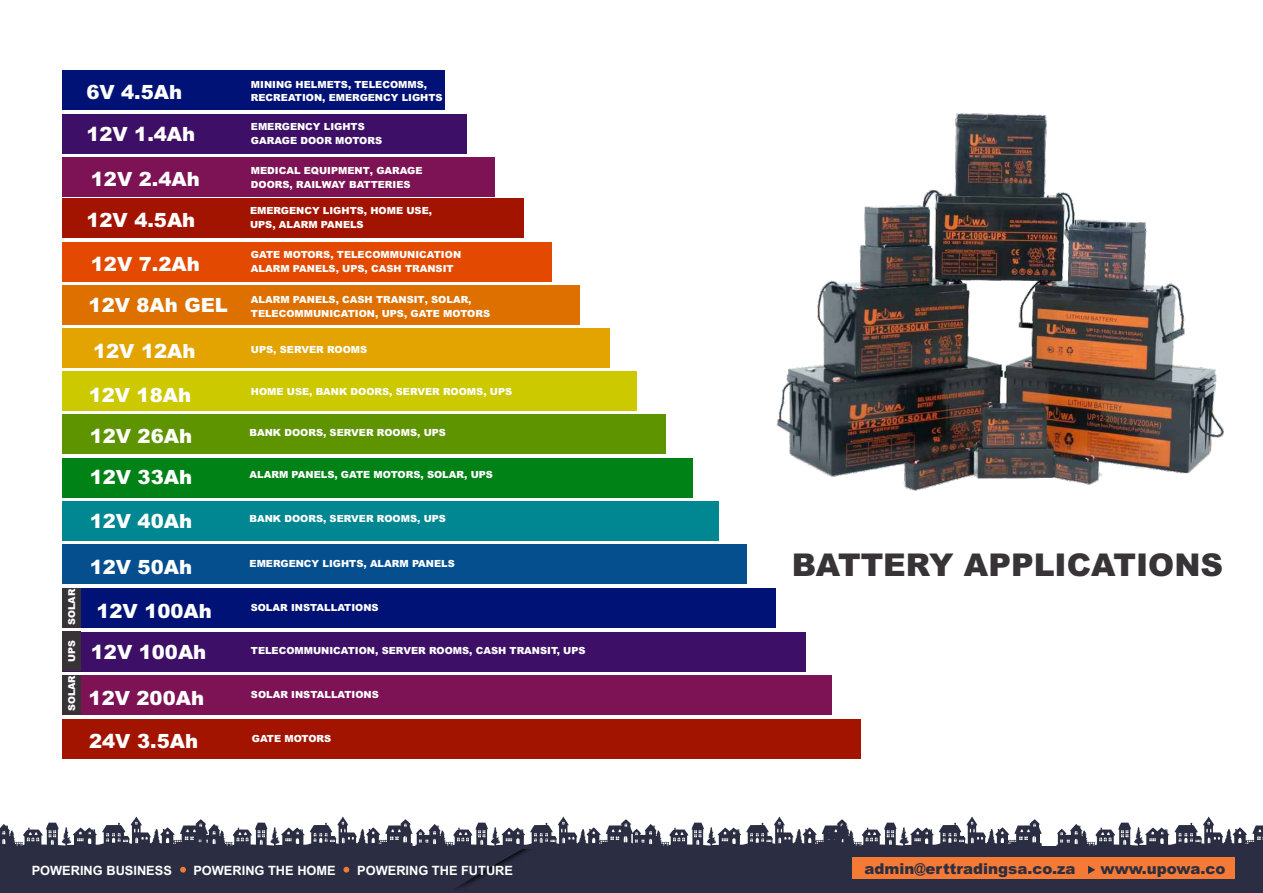
<style>
.page{position:relative;width:1263px;height:893px;background:#fff}
.page>*{position:absolute;margin:0;border:0;box-sizing:border-box;transform-origin:0 0}
.t1{font:900 31.35px "Arial";color:#383336}
.t2{font:900 19.65px/41.2px "Arial";color:#fff}
.t3{font:900 15px "Arial";color:#2e2e40}
.t4{font:700 12.75px "Arial";color:#fff}
.t5{font:900 9.75px/13.8px "Arial";color:#fff}
.t6{font:900 9.45px "Arial";color:#fff}
</style>
<div class="page">
<img style="left:776px;top:113px;width:448px;height:378px">
<div style="left:63px;top:114px;width:404px;height:39px;background:#3d0f66"></div>
<div style="left:63px;top:157px;width:432px;height:40px;background:#7d1254"></div>
<div style="left:63px;top:242px;width:488px;height:39px;background:#e34a00"></div>
<div style="left:63px;top:285px;width:517px;height:40px;background:#de7000"></div>
<div style="left:63px;top:328px;width:546px;height:40px;background:#e3a300"></div>
<div style="left:63px;top:371px;width:574px;height:40px;background:#ccc900"></div>
<div style="left:63px;top:415px;width:602px;height:39px;background:#5e9400"></div>
<div style="left:63px;top:458px;width:630px;height:40px;background:#008217"></div>
<div style="left:63px;top:501px;width:656px;height:40px;background:#008791"></div>
<div style="left:63px;top:544px;width:684px;height:40px;background:#054f8f"></div>
<div style="left:63px;top:198px;width:461px;height:40px;background:#a31400"></div>
<div style="left:63px;top:70px;width:382px;height:40px;background:#001275"></div>
<div style="left:63px;top:588px;width:713px;height:40px;background:#001275"></div>
<div style="left:63px;top:588px;width:18px;height:40px;background:#383336"></div>
<div style="left:63px;top:632px;width:742px;height:39px;background:#3d0f66"></div>
<div style="left:63px;top:632px;width:18px;height:39px;background:#383336"></div>
<div style="left:63px;top:675px;width:769px;height:40px;background:#7d1254"></div>
<div style="left:63px;top:675px;width:18px;height:40px;background:#383336"></div>
<div style="left:63px;top:719px;width:798px;height:40px;background:#a31400"></div>
<div style="left:0;top:846px;width:1263px;height:47px;background:#2b2e42"></div>
<div style="left:852px;top:857px;width:382px;height:22px;background:#f57a36"></div>
<svg style="left:1088px;top:866px;width:7px;height:8px"></svg>
<svg style="left:0;top:817px;width:1042px;height:72px"></svg>
<svg style="left:1056px;top:817px;width:207px;height:29px"></svg>
<h2 class="t2" style="left:86px;top:74px;width:97px">6V 4.5Ah</h2>
<p class="t5" style="left:251px;top:78px;width:193px">MINING HELMETS, TELECOMMS,<br>RECREATION, EMERGENCY LIGHTS</p>
<h2 class="t2" style="left:86px;top:116px;width:110px">12V 1.4Ah</h2>
<h2 class="t2" style="left:86px;top:160px;width:115px">12V 2.4Ah<br>12V 4.5Ah</h2>
<h2 class="t2" style="left:89px;top:245px;width:141px">12V 7.2Ah<br>12V 8Ah GEL</h2>
<h2 class="t2" style="left:93px;top:332px;width:104px">12V 12Ah</h2>
<h2 class="t2" style="left:89px;top:377px;width:104px">12V 18Ah</h2>
<p class="t5" style="left:251px;top:120px;width:133px">EMERGENCY LIGHTS<br>GARAGE DOOR MOTORS</p>
<p class="t5" style="left:251px;top:165px;width:173px">MEDICAL EQUIPMENT, GARAGE<br>DOORS, RAILWAY BATTERIES</p>
<p class="t5" style="left:250px;top:204px;width:184px">EMERGENCY LIGHTS, HOME USE,<br>UPS, ALARM PANELS</p>
<p class="t5" style="left:251px;top:248px;width:212px">GATE MOTORS, TELECOMMUNICATION<br>ALARM PANELS, UPS, CASH TRANSIT</p>
<p class="t5" style="left:251px;top:293px;width:241px">ALARM PANELS, CASH TRANSIT, SOLAR,<br>TELECOMMUNICATION, UPS, GATE MOTORS</p>
<p class="t5" style="left:251px;top:343px;width:118px">UPS, SERVER ROOMS</p>
<p class="t5" style="left:251px;top:386px;width:263px">HOME USE, BANK DOORS, SERVER ROOMS, UPS</p>
<p class="t6" style="left:68px;top:625px;width:37px;rotate:-90deg">SOLAR</p>
<p class="t6" style="left:68px;top:662px;width:23px;rotate:-90deg">UPS</p>
<p class="t6" style="left:68px;top:711px;width:37px;rotate:-90deg">SOLAR</p>
<h2 class="t2" style="left:90px;top:417px;width:104px">12V 26Ah</h2>
<p class="t5" style="left:250px;top:427px;width:198px">BANK DOORS, SERVER ROOMS, UPS</p>
<h2 class="t2" style="left:90px;top:459px;width:104px">12V 33Ah</h2>
<p class="t5" style="left:250px;top:468px;width:245px">ALARM PANELS, GATE MOTORS, SOLAR, UPS</p>
<h2 class="t2" style="left:90px;top:502px;width:104px">12V 40Ah</h2>
<p class="t5" style="left:250px;top:512px;width:198px">BANK DOORS, SERVER ROOMS, UPS</p>
<h2 class="t2" style="left:90px;top:548px;width:104px">12V 50Ah</h2>
<h2 class="t2" style="left:91px;top:592px;width:123px">12V 100Ah<br>12V 100Ah</h2>
<h2 class="t2" style="left:89px;top:679px;width:117px">12V 200Ah</h2>
<p class="t5" style="left:250px;top:558px;width:207px">EMERGENCY LIGHTS, ALARM PANELS</p>
<p class="t5" style="left:251px;top:602px;width:129px">SOLAR INSTALLATIONS</p>
<p class="t5" style="left:251px;top:645px;width:336px">TELECOMMUNICATION, SERVER ROOMS, CASH TRANSIT, UPS</p>
<p class="t5" style="left:251px;top:689px;width:129px">SOLAR INSTALLATIONS</p>
<h2 class="t2" style="left:89px;top:722px;width:110px">24V 3.5Ah</h2>
<p class="t5" style="left:252px;top:733px;width:81px">GATE MOTORS</p>
<h1 class="t1" style="left:792px;top:554px;width:433px">BATTERY APPLICATIONS</h1>
<h3 class="t4" style="left:32px;top:866px;width:142px">POWERING BUSINESS</h3>
<h3 class="t4" style="left:193px;top:866px;width:144px">POWERING THE HOME</h3>
<h3 class="t4" style="left:357px;top:866px;width:157px">POWERING THE FUTURE</h3>
<h3 class="t3" style="left:864px;top:863px;width:213px">admin@erttradingsa.co.za</h3>
<h3 class="t3" style="left:1100px;top:863px;width:126px">www.upowa.co</h3>
</div>
